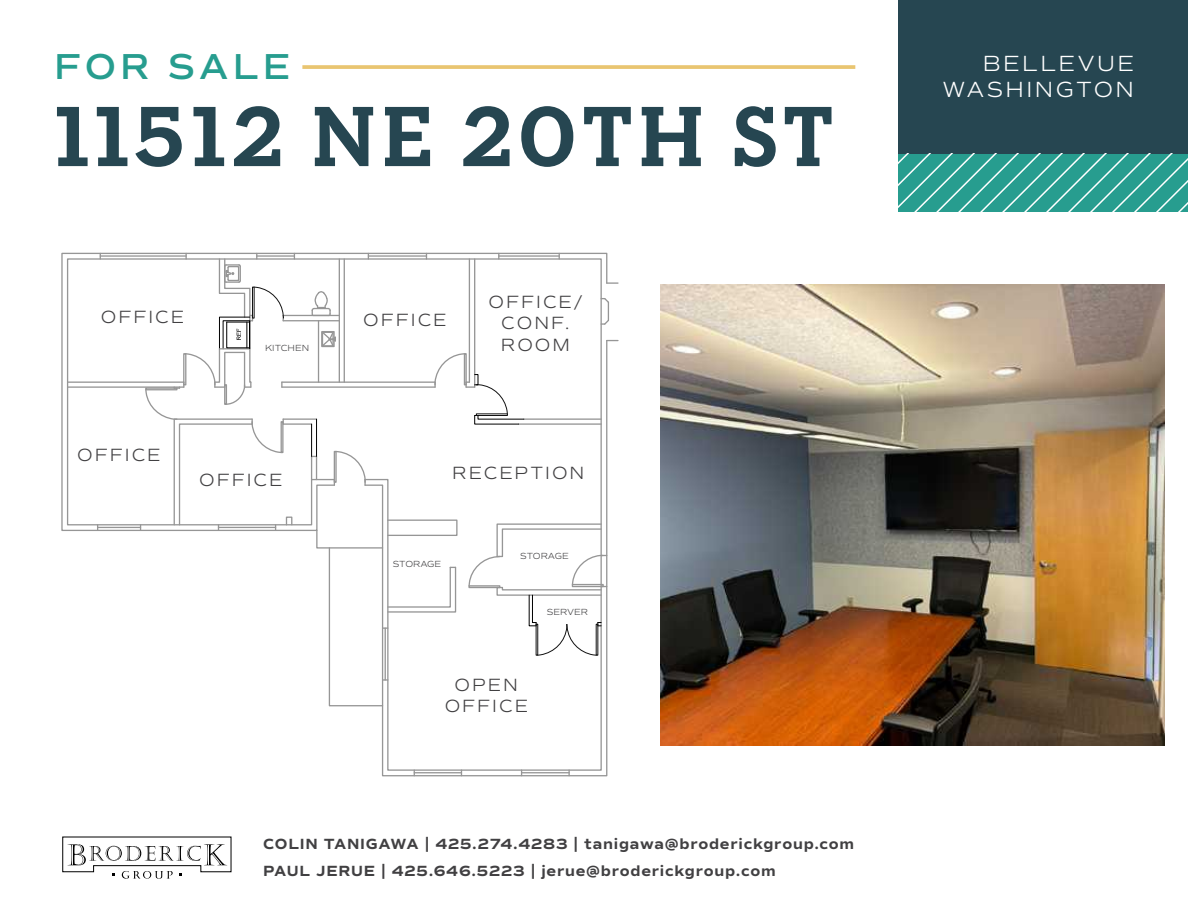
<style>
.page{position:relative;width:1188px;height:918px;background:#fff}
.page>*{position:absolute;margin:0;border:0;box-sizing:border-box;transform-origin:0 0}
.t1{font:700 87px "Neutraface Slab Text";letter-spacing:.05em;color:#264651}
.t2{font:600 36.6px "Commuters Sans";letter-spacing:.11em;color:#279d8f}
.t3{font:300 22.35px/26.8px "Commuters Sans";letter-spacing:.11em;color:#fff;text-align:right}
.t4{font:300 18px/21.6px "Commuters Sans";letter-spacing:.11em;color:#414042;text-align:center}
.t5{font:700 15px/27px "Commuters Sans";letter-spacing:.05em;color:#414042}
.t6{font:300 9px "Commuters Sans";color:#414042}
</style>
<div class="page">
<svg style="left:62px;top:836px;width:170px;height:43px"></svg>
<div style="left:899px;top:0;width:289px;height:212px;background:#264651"></div>
<svg style="left:899px;top:154px;width:289px;height:58px;background:#3ca69a"></svg>
<svg style="left:302px;top:65px;width:553px;height:4px;background:#eac87a"></svg>
<img style="left:661px;top:284px;width:503px;height:461px">
<svg style="left:61px;top:252px;width:546px;height:279px"></svg>
<svg style="left:382px;top:707px;width:226px;height:70px"></svg>
<hr style="left:68px;top:381px;width:116px;height:2px;background:#969696">
<hr style="left:68px;top:386px;width:116px;height:2px;background:#969696">
<hr style="left:414px;top:772px;width:47px;height:1px;background:#969696">
<hr style="left:522px;top:772px;width:47px;height:1px;background:#969696">
<svg style="left:89px;top:253px;width:529px;height:454px"></svg>
<div style="left:199px;top:472px;width:83px;height:14px;background:#fff"></div>
<div style="left:415px;top:677px;width:142px;height:44px;background:#fff"></div>
<div style="left:363px;top:312px;width:84px;height:14px;background:#fff"></div>
<div style="left:101px;top:309px;width:83px;height:14px;background:#fff"></div>
<div style="left:77px;top:448px;width:83px;height:13px;background:#fff"></div>
<div style="left:452px;top:465px;width:132px;height:14px;background:#fff"></div>
<div style="left:393px;top:561px;width:48px;height:22px;background:#fff"></div>
<div style="left:260px;top:344px;width:55px;height:22px;background:#fff"></div>
<div style="left:520px;top:552px;width:49px;height:22px;background:#fff"></div>
<div style="left:543px;top:608px;width:49px;height:15px;background:#fff"></div>
<div style="left:486px;top:294px;width:99px;height:57px;background:#fff"></div>
<div style="left:329px;top:395px;width:48px;height:22px;background:#fff"></div>
<h2 class="t2" style="left:54px;top:44px;width:238px">FOR SALE</h2>
<h3 class="t3" style="left:943px;top:50px;width:193px">BELLEVUE<br>WASHINGTON</h3>
<h1 class="t1" style="left:55px;top:81px;width:781px">11512 NE 20TH ST</h1>
<p class="t4" style="left:101px;top:306px;width:85px">OFFICE</p>
<p class="t4" style="left:363px;top:309px;width:85px">OFFICE</p>
<p class="t6" style="left:265px;top:342px;width:46px">KITCHEN</p>
<p class="t4" style="left:489px;top:291px;width:95px">OFFICE/<br>CONF.<br>ROOM</p>
<p class="t4" style="left:77px;top:444px;width:85px">OFFICE</p>
<p class="t4" style="left:199px;top:469px;width:85px">OFFICE</p>
<p class="t4" style="left:452px;top:462px;width:134px">RECEPTION</p>
<p class="t6" style="left:393px;top:559px;width:50px">STORAGE</p>
<p class="t6" style="left:520px;top:550px;width:50px">STORAGE</p>
<p class="t6" style="left:547px;top:607px;width:43px">SERVER</p>
<p class="t4" style="left:445px;top:674px;width:85px">OPEN<br>OFFICE</p>
<p class="t5" style="left:263px;top:831px;width:593px">COLIN TANIGAWA | 425.274.4283 | tanigawa@broderickgroup.com<br>PAUL JERUE | 425.646.5223 | jerue@broderickgroup.com</p>
</div>
